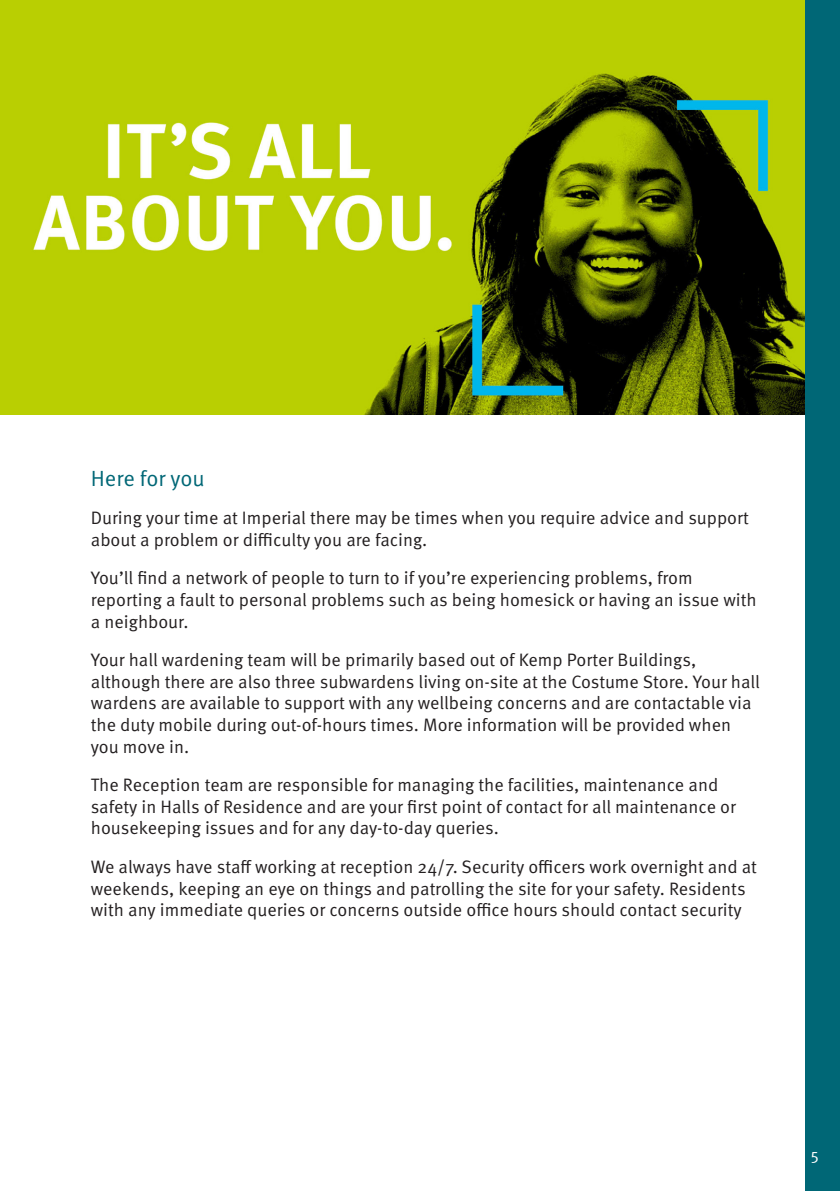
<style>
.page{position:relative;width:840px;height:1191px;background:#fff}
.page>*{position:absolute;margin:0;border:0;box-sizing:border-box;transform-origin:0 0}
.t1{font:22px "Meta Pro Norm";color:#006776}
.t2{font:18px/21.6px "Meta Pro Norm";color:#231f20}
.t3{font:16px "Meta Pro Norm";color:#fff}
</style>
<div class="page">
<div style="left:0;top:0;width:805px;height:68px;background:#b9cf02"></div>
<div style="left:0;top:68px;width:805px;height:347px;background:#b9cf02"></div>
<img style="left:340px;top:72px;width:465px;height:343px">
<div style="left:805px;top:0;width:34px;height:1191px;background:#006776"></div>
<img style="left:0;top:72px;width:454px;height:217px">
<p class="t1" style="left:91px;top:461px;width:115px">Here for you</p>
<p class="t2" style="left:91px;top:506px;width:659px">During your time at Imperial there may be times when you require advice and support about a problem or difficulty you are facing.</p>
<p class="t2" style="left:91px;top:566px;width:667px">You’ll find a network of people to turn to if you’re experiencing problems, from reporting a fault to personal problems such as being homesick or having an issue with a neighbour.</p>
<p class="t2" style="left:91px;top:648px;width:670px">Your hall wardening team will be primarily based out of Kemp Porter Buildings, although there are also three subwardens living on-site at the Costume Store. Your hall wardens are available to support with any wellbeing concerns and are contactable via the duty mobile during out-of-hours times. More information will be provided when you move in.</p>
<p class="t2" style="left:91px;top:773px;width:646px">The Reception team are responsible for managing the facilities, maintenance and safety in Halls of Residence and are your first point of contact for all maintenance or housekeeping issues and for any day-to-day queries.</p>
<p class="t2" style="left:91px;top:855px;width:667px">We always have staff working at reception 24/7. Security officers work overnight and at weekends, keeping an eye on things and patrolling the site for your safety. Residents with any immediate queries or concerns outside office hours should contact security</p>
<p class="t3" style="left:810px;top:1142px;width:10px">5</p>
</div>
